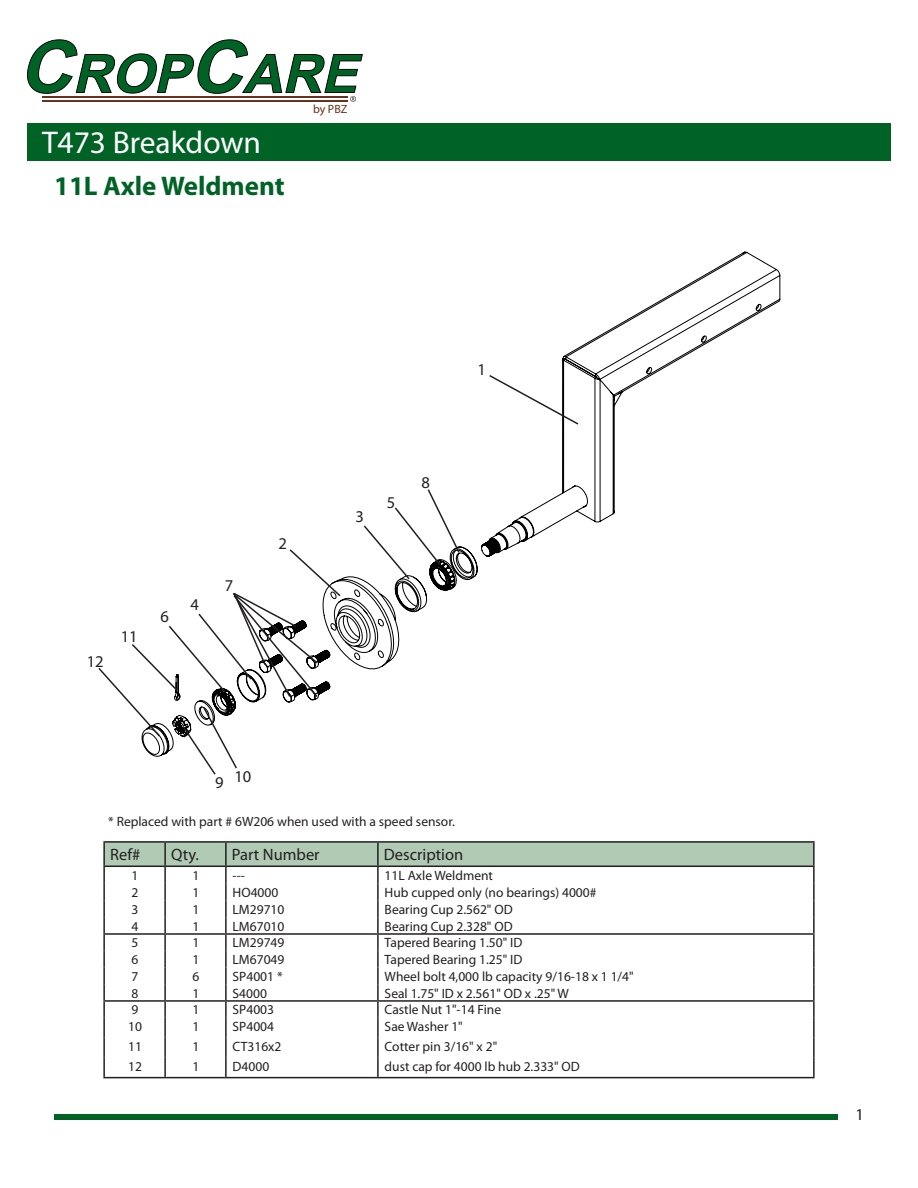
<style>
.page{position:relative;width:918px;height:1188px;background:#fff}
.page>*{position:absolute;margin:0;border:0;box-sizing:border-box;transform-origin:0 0}
.Catagory_header2{font:31.5px "Myriad Pro";color:#fff}
.Catagory_header{font:700 27px "Myriad Pro";color:#016226}
.t1{font:16.5px "Myriad Pro";color:#231f20}
.t2{font:13.5px "Myriad Pro";color:#231f20}
.t3{font:12px "Myriad";color:#68311e}
</style>
<div class="page">
<div style="left:54px;top:1114px;width:783px;height:6px;background:#016226"></div>
<svg style="left:27px;top:39px;width:336px;height:63px"></svg>
<div style="left:27px;top:123px;width:864px;height:38px;background:#016226"></div>
<hr style="left:103px;top:841px;width:62px;height:2px;background:#231f20">
<hr style="left:165px;top:841px;width:61px;height:2px;background:#231f20">
<hr style="left:226px;top:841px;width:152px;height:2px;background:#231f20">
<hr style="left:378px;top:841px;width:437px;height:2px;background:#231f20">
<svg style="left:103px;top:842px;width:712px;height:176px"></svg>
<hr style="left:103px;top:1018px;width:2px;height:20px;background:#231f20">
<hr style="left:164px;top:1018px;width:2px;height:20px;background:#231f20">
<hr style="left:225px;top:1018px;width:2px;height:20px;background:#231f20">
<hr style="left:377px;top:1018px;width:2px;height:20px;background:#231f20">
<hr style="left:813px;top:1018px;width:2px;height:20px;background:#231f20">
<hr style="left:103px;top:1038px;width:2px;height:20px;background:#231f20">
<hr style="left:164px;top:1038px;width:2px;height:20px;background:#231f20">
<hr style="left:225px;top:1038px;width:2px;height:20px;background:#231f20">
<hr style="left:377px;top:1038px;width:2px;height:20px;background:#231f20">
<hr style="left:813px;top:1038px;width:2px;height:20px;background:#231f20">
<svg style="left:103px;top:1058px;width:2px;height:19px"></svg>
<svg style="left:164px;top:1058px;width:2px;height:19px"></svg>
<svg style="left:225px;top:1058px;width:2px;height:19px"></svg>
<svg style="left:377px;top:1058px;width:2px;height:19px"></svg>
<svg style="left:813px;top:1058px;width:2px;height:19px"></svg>
<hr style="left:103px;top:1077px;width:62px;height:1px;background:#231f20">
<hr style="left:165px;top:1077px;width:61px;height:1px;background:#231f20">
<hr style="left:226px;top:1077px;width:152px;height:1px;background:#231f20">
<hr style="left:378px;top:1077px;width:437px;height:1px;background:#231f20">
<svg style="left:484px;top:251px;width:297px;height:306px"></svg>
<div style="left:478px;top:363px;width:8px;height:12px;background:#fff"></div>
<svg style="left:98px;top:489px;width:380px;height:286px"></svg>
<svg style="left:488px;top:374px;width:92px;height:52px"></svg>
<p class="Catagory_header2" style="left:42px;top:123px;width:221px">T473 Breakdown</p>
<p class="Catagory_header" style="left:54px;top:168px;width:232px">11L Axle Weldment</p>
<p class="t3" style="left:313px;top:103px;width:36px">by PBZ</p>
<p class="t1" style="left:87px;top:651px;width:18px">12</p>
<p class="t1" style="left:121px;top:626px;width:18px">11</p>
<p class="t1" style="left:161px;top:607px;width:10px">6</p>
<p class="t1" style="left:191px;top:594px;width:10px">4</p>
<p class="t1" style="left:225px;top:576px;width:10px">7</p>
<p class="t1" style="left:279px;top:533px;width:10px">2</p>
<p class="t1" style="left:356px;top:507px;width:10px">3</p>
<p class="t1" style="left:387px;top:492px;width:10px">5</p>
<p class="t1" style="left:422px;top:472px;width:10px">8</p>
<p class="t1" style="left:478px;top:360px;width:10px">1</p>
<p class="t1" style="left:215px;top:773px;width:10px">9</p>
<p class="t1" style="left:234px;top:766px;width:18px">10</p>
<p class="t2" style="left:108px;top:813px;width:348px">* Replaced with part # 6W206 when used with a speed sensor.</p>
<p class="t1" style="left:110px;top:845px;width:32px">Ref#</p>
<p class="t1" style="left:171px;top:845px;width:29px">Qty.</p>
<p class="t1" style="left:232px;top:845px;width:89px">Part Number</p>
<p class="t1" style="left:384px;top:845px;width:81px">Description</p>
<p class="t2" style="left:132px;top:868px;width:8px">1</p>
<p class="t2" style="left:192px;top:868px;width:8px">1</p>
<p class="t2" style="left:233px;top:868px;width:14px">---</p>
<p class="t2" style="left:385px;top:868px;width:110px">11L Axle Weldment</p>
<p class="t2" style="left:132px;top:884px;width:8px">2</p>
<p class="t2" style="left:192px;top:884px;width:8px">1</p>
<p class="t2" style="left:233px;top:884px;width:47px">HO4000</p>
<p class="t2" style="left:385px;top:884px;width:213px">Hub cupped only (no bearings) 4000#</p>
<p class="t2" style="left:132px;top:901px;width:8px">3</p>
<p class="t2" style="left:192px;top:901px;width:8px">1</p>
<p class="t2" style="left:233px;top:901px;width:53px">LM29710</p>
<p class="t2" style="left:385px;top:901px;width:130px">Bearing Cup 2.562" OD</p>
<p class="t2" style="left:132px;top:918px;width:8px">4</p>
<p class="t2" style="left:192px;top:918px;width:8px">1</p>
<p class="t2" style="left:233px;top:918px;width:53px">LM67010</p>
<p class="t2" style="left:385px;top:918px;width:130px">Bearing Cup 2.328" OD</p>
<p class="t2" style="left:132px;top:935px;width:8px">5</p>
<p class="t2" style="left:192px;top:935px;width:8px">1</p>
<p class="t2" style="left:233px;top:935px;width:53px">LM29749</p>
<p class="t2" style="left:385px;top:935px;width:139px">Tapered Bearing 1.50" ID</p>
<p class="t2" style="left:132px;top:951px;width:8px">6</p>
<p class="t2" style="left:192px;top:951px;width:8px">1</p>
<p class="t2" style="left:233px;top:951px;width:53px">LM67049</p>
<p class="t2" style="left:385px;top:951px;width:139px">Tapered Bearing 1.25" ID</p>
<p class="t2" style="left:132px;top:968px;width:8px">7</p>
<p class="t2" style="left:192px;top:968px;width:8px">6</p>
<p class="t2" style="left:233px;top:968px;width:52px">SP4001 *</p>
<p class="t2" style="left:385px;top:968px;width:251px">Wheel bolt 4,000 lb capacity 9/16-18 x 1 1/4"</p>
<p class="t2" style="left:132px;top:985px;width:8px">8</p>
<p class="t2" style="left:192px;top:985px;width:8px">1</p>
<p class="t2" style="left:233px;top:985px;width:36px">S4000</p>
<p class="t2" style="left:385px;top:985px;width:186px">Seal 1.75" ID x 2.561" OD x .25" W</p>
<p class="t2" style="left:132px;top:1001px;width:8px">9</p>
<p class="t2" style="left:192px;top:1001px;width:8px">1</p>
<p class="t2" style="left:233px;top:1001px;width:43px">SP4003</p>
<p class="t2" style="left:385px;top:1001px;width:118px">Castle Nut 1"-14 Fine</p>
<p class="t2" style="left:128px;top:1018px;width:15px">10</p>
<p class="t2" style="left:192px;top:1018px;width:8px">1</p>
<p class="t2" style="left:233px;top:1018px;width:43px">SP4004</p>
<p class="t2" style="left:385px;top:1018px;width:80px">Sae Washer 1"</p>
<p class="t2" style="left:128px;top:1038px;width:15px">11</p>
<p class="t2" style="left:192px;top:1038px;width:8px">1</p>
<p class="t2" style="left:233px;top:1038px;width:50px">CT316x2</p>
<p class="t2" style="left:385px;top:1038px;width:114px">Cotter pin 3/16" x 2"</p>
<p class="t2" style="left:128px;top:1058px;width:15px">12</p>
<p class="t2" style="left:192px;top:1058px;width:8px">1</p>
<p class="t2" style="left:233px;top:1058px;width:38px">D4000</p>
<p class="t2" style="left:385px;top:1058px;width:197px">dust cap for 4000 lb hub 2.333" OD</p>
<p class="t1" style="left:856px;top:1104px;width:10px">1</p>
</div>
